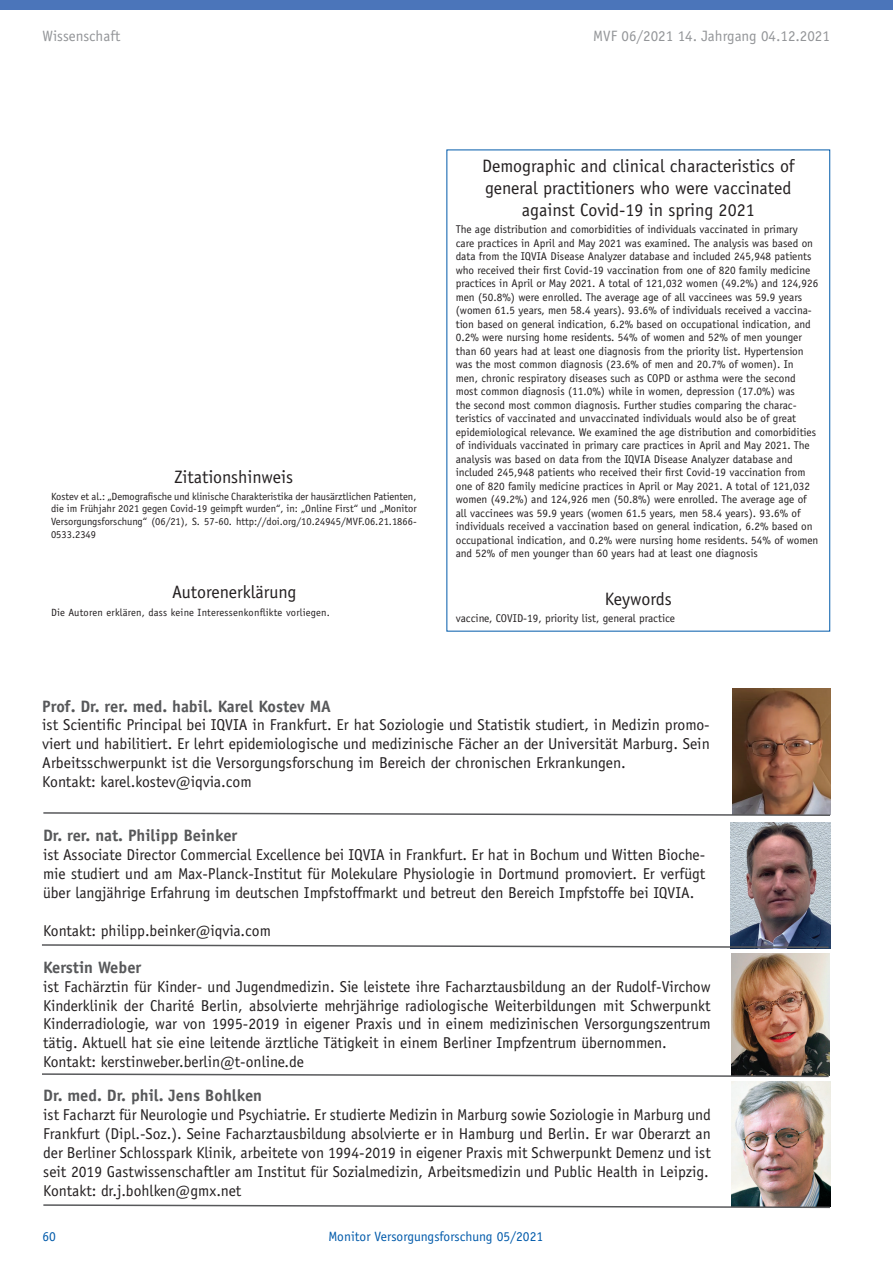
<style>
.page{position:relative;width:893px;height:1263px;background:#fff}
.page>*{position:absolute;margin:0;border:0;box-sizing:border-box;transform-origin:0 0}
.t1{font:18px/21.6px "Officina Sans";color:#231f20;text-align:center}
.t2{font:700 16.5px "Officina Sans";color:#57585a}
.t3{font:15.75px/18.9px "Officina Sans";color:#231f20}
.t4{font:15px "Officina Sans";color:#939598}
.t5{font:13.5px "Officina Sans";color:#015aaa}
.t6{font:11.25px/13.5px "Officina Sans";color:#231f20}
.t7{font:10.5px/12.6px "Officina Sans";color:#231f20;text-align:justify}
.t8{font:10.5px "Officina Sans";letter-spacing:.02em;color:#231f20}
</style>
<div class="page">
<div style="left:0;top:0;width:893px;height:10px;background:#4b75ba"></div>
<img style="left:731px;top:953px;width:98px;height:119px">
<img style="left:732px;top:688px;width:98px;height:123px">
<img style="left:732px;top:1082px;width:98px;height:121px">
<svg style="left:42px;top:1072px;width:788px;height:6px"></svg>
<img style="left:730px;top:822px;width:100px;height:121px">
<svg style="left:42px;top:943px;width:788px;height:6px"></svg>
<svg style="left:43px;top:1203px;width:788px;height:6px"></svg>
<svg style="left:43px;top:811px;width:788px;height:5px"></svg>
<h3 class="t4" style="left:43px;top:27px;width:79px">Wissenschaft</h3>
<h3 class="t4" style="left:593px;top:27px;width:238px">MVF 06/2021 14. Jahrgang 04.12.2021</h3>
<h1 class="t1" style="left:174px;top:466px;width:120px">Zitationshinweis</h1>
<p class="t7" style="left:51px;top:490px;width:367px">Kostev et al.: „Demografische und klinische Charakteristika der hausärztlichen Patienten, die im Frühjahr 2021 gegen Covid-19 geimpft wurden“, in: „Online First“ und „Monitor Versorgungsforschung“ (06/21), S. 57-60. http://doi.org/10.24945/MVF.06.21.1866- 0533.2349</p>
<h1 class="t1" style="left:172px;top:581px;width:126px">Autorenerklärung</h1>
<p class="t8" style="left:51px;top:606px;width:280px">Die Autoren erklären, dass keine Interessenkonflikte vorliegen.</p>
<h1 class="t1" style="left:482px;top:155px;width:314px">Demographic and clinical characteristics of general practitioners who were vaccinated against Covid-19 in spring 2021</h1>
<p class="t6" style="left:456px;top:223px;width:364px">The age distribution and comorbidities of individuals vaccinated in primary care practices in April and May 2021 was examined. The analysis was based on data from the IQVIA Disease Analyzer database and included 245,948 patients who received their first Covid-19 vaccination from one of 820 family medicine practices in April or May 2021. A total of 121,032 women (49.2%) and 124,926 men (50.8%) were enrolled. The average age of all vaccinees was 59.9 years (women 61.5 years, men 58.4 years). 93.6% of individuals received a vaccina&shy;tion based on general indication, 6.2% based on occupational indication, and 0.2% were nursing home residents. 54% of women and 52% of men younger than 60 years had at least one diagnosis from the priority list. Hypertension was the most common diagnosis (23.6% of men and 20.7% of women). In men, chronic respiratory diseases such as COPD or asthma were the second most common diagnosis (11.0%) while in women, depression (17.0%) was<br>the second most common diagnosis. Further studies comparing the charac&shy;teristics of vaccinated and unvaccinated individuals would also be of great epidemiological relevance. We examined the age distribution and comorbidities of individuals vaccinated in primary care practices in April and May 2021. The analysis was based on data from the IQVIA Disease Analyzer database and included 245,948 patients who received their first Covid-19 vaccination from one of 820 family medicine practices in April or May 2021. A total of 121,032 women (49.2%) and 124,926 men (50.8%) were enrolled. The average age of all vaccinees was 59.9 years (women 61.5 years, men 58.4 years). 93.6% of individuals received a vaccination based on general indication, 6.2% based on occupational indication, and 0.2% were nursing home residents. 54% of women and 52% of men younger than 60 years had at least one diagnosis</p>
<h1 class="t1" style="left:605px;top:588px;width:69px">Keywords</h1>
<p class="t6" style="left:456px;top:612px;width:221px">vaccine, COVID-19, priority list, general practice</p>
<h2 class="t2" style="left:42px;top:696px;width:290px">Prof. Dr. rer. med. habil. Karel Kostev MA</h2>
<p class="t3" style="left:42px;top:716px;width:669px">ist Scientific Principal bei IQVIA in Frankfurt. Er hat Soziologie und Statistik studiert, in Medizin promo&shy;viert und habilitiert. Er lehrt epidemiologische und medizinische Fächer an der Universität Marburg. Sein Arbeitsschwerpunkt ist die Versorgungsforschung im Bereich der chronischen Erkrankungen.<br>Kontakt: karel.kostev@iqvia.com</p>
<h2 class="t2" style="left:43px;top:825px;width:196px">Dr. rer. nat. Philipp Beinker</h2>
<p class="t3" style="left:43px;top:845px;width:664px;text-align:justify">ist Associate Director Commercial Excellence bei IQVIA in Frankfurt. Er hat in Bochum und Witten Bioche&shy;mie studiert und am Max-Planck-Institut für Molekulare Physiologie in Dortmund promoviert. Er verfügt über langjährige Erfahrung im deutschen Impfstoffmarkt und betreut den Bereich Impfstoffe bei IQVIA.</p>
<h3 class="t3" style="left:43px;top:921px;width:229px">Kontakt: philipp.beinker@iqvia.com</h3>
<h2 class="t2" style="left:43px;top:957px;width:100px">Kerstin Weber</h2>
<p class="t3" style="left:43px;top:977px;width:669px">ist Fachärztin für Kinder- und Jugendmedizin. Sie leistete ihre Facharztausbildung an der Rudolf-Virchow Kinderklinik der Charité Berlin, absolvierte mehrjährige radiologische Weiterbildungen mit Schwerpunkt Kinderradiologie, war von 1995-2019 in eigener Praxis und in einem medizinischen Versorgungszentrum tätig. Aktuell hat sie eine leitende ärztliche Tätigkeit in einem Berliner Impfzentrum übernommen.<br>Kontakt: kerstinweber.berlin@t-online.de</p>
<h2 class="t2" style="left:43px;top:1085px;width:220px">Dr. med. Dr. phil. Jens Bohlken</h2>
<p class="t3" style="left:43px;top:1105px;width:669px">ist Facharzt für Neurologie und Psychiatrie. Er studierte Medizin in Marburg sowie Soziologie in Marburg und Frankfurt (Dipl.-Soz.). Seine Facharztausbildung absolvierte er in Hamburg und Berlin. Er war Oberarzt an der Berliner Schlosspark Klinik, arbeitete von 1994-2019 in eigener Praxis mit Schwerpunkt Demenz und ist seit 2019 Gastwissenschaftler am Institut für Sozialmedizin, Arbeitsmedizin und Public Health in Leipzig.<br>Kontakt: dr.j.bohlken@gmx.net</p>
<p class="t5" style="left:43px;top:1228px;width:15px">60</p>
<p class="t5" style="left:329px;top:1228px;width:216px">Monitor Versorgungsforschung 05/2021</p>
</div>
